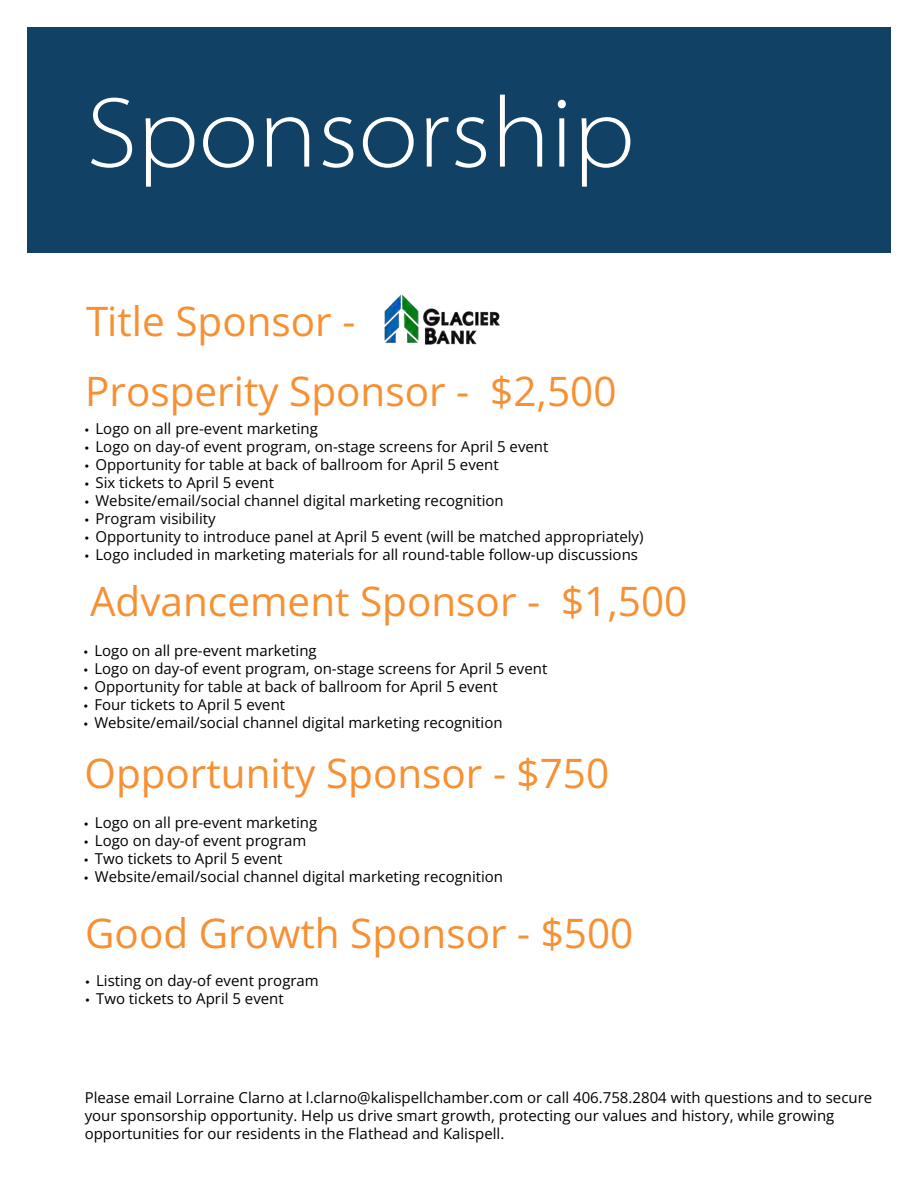
<style>
.page{position:relative;width:918px;height:1188px;background:#fff}
.page>*{position:absolute;margin:0;border:0;box-sizing:border-box;transform-origin:0 0}
.t1{font:100.5px "Myriad Variable Concept";color:#fff}
.t2{font:40.5px/69.9px "Open Sans";color:#f69032}
.t3{font:15px/18px "Open Sans";color:#000}
.s1{font-family:"Myriad Variable Concept"}
</style>
<div class="page">
<div style="left:27px;top:27px;width:864px;height:226px;background:#114164"></div>
<img style="left:384px;top:295px;width:116px;height:50px">
<p class="t1" style="left:86px;top:74px;width:550px">Sponsorship</p>
<h2 class="t2" style="left:85px;top:286px;width:533px">Title Sponsor -<br>Prosperity Sponsor - $2,500</h2>
<p class="t3" style="left:85px;top:420px;width:234px"><span class="s1">•</span> Logo on all pre-event marketing</p>
<p class="t3" style="left:85px;top:438px;width:465px"><span class="s1">•</span> Logo on day-of event program, on-stage screens for April 5 event</p>
<p class="t3" style="left:85px;top:456px;width:415px"><span class="s1">•</span> Opportunity for table at back of ballroom for April 5 event</p>
<p class="t3" style="left:85px;top:474px;width:191px"><span class="s1">•</span> Six tickets to April 5 event</p>
<p class="t3" style="left:85px;top:492px;width:420px"><span class="s1">•</span> Website/email/social channel digital marketing recognition</p>
<p class="t3" style="left:85px;top:510px;width:132px"><span class="s1">•</span> Program visibility</p>
<p class="t3" style="left:85px;top:528px;width:560px"><span class="s1">•</span> Opportunity to introduce panel at April 5 event (will be matched appropriately)</p>
<p class="t3" style="left:85px;top:546px;width:555px"><span class="s1">•</span> Logo included in marketing materials for all round-table follow-up discussions</p>
<h2 class="t2" style="left:90px;top:565px;width:599px">Advancement Sponsor - $1,500</h2>
<p class="t3" style="left:84px;top:642px;width:234px"><span class="s1">•</span> Logo on all pre-event marketing</p>
<p class="t3" style="left:84px;top:660px;width:465px"><span class="s1">•</span> Logo on day-of event program, on-stage screens for April 5 event</p>
<p class="t3" style="left:84px;top:678px;width:415px"><span class="s1">•</span> Opportunity for table at back of ballroom for April 5 event</p>
<p class="t3" style="left:84px;top:696px;width:203px"><span class="s1">•</span> Four tickets to April 5 event</p>
<p class="t3" style="left:84px;top:714px;width:420px"><span class="s1">•</span> Website/email/social channel digital marketing recognition</p>
<h2 class="t2" style="left:84px;top:737px;width:526px">Opportunity Sponsor - $750</h2>
<p class="t3" style="left:84px;top:813px;width:234px"><span class="s1">•</span> Logo on all pre-event marketing</p>
<p class="t3" style="left:84px;top:831px;width:224px"><span class="s1">•</span> Logo on day-of event program</p>
<p class="t3" style="left:84px;top:849px;width:200px"><span class="s1">•</span> Two tickets to April 5 event</p>
<p class="t3" style="left:84px;top:867px;width:420px"><span class="s1">•</span> Website/email/social channel digital marketing recognition</p>
<h2 class="t2" style="left:85px;top:897px;width:550px">Good Growth Sponsor - $500</h2>
<p class="t3" style="left:86px;top:971px;width:235px"><span class="s1">•</span> Listing on day-of event program</p>
<p class="t3" style="left:86px;top:989px;width:200px"><span class="s1">•</span> Two tickets to April 5 event</p>
<p class="t3" style="left:85px;top:1088px;width:789px">Please email Lorraine Clarno at l.clarno@kalispellchamber.com or call 406.758.2804 with questions and to secure your sponsorship opportunity. Help us drive smart growth, protecting our values and history, while growing opportunities for our residents in the Flathead and Kalispell.</p>
</div>
